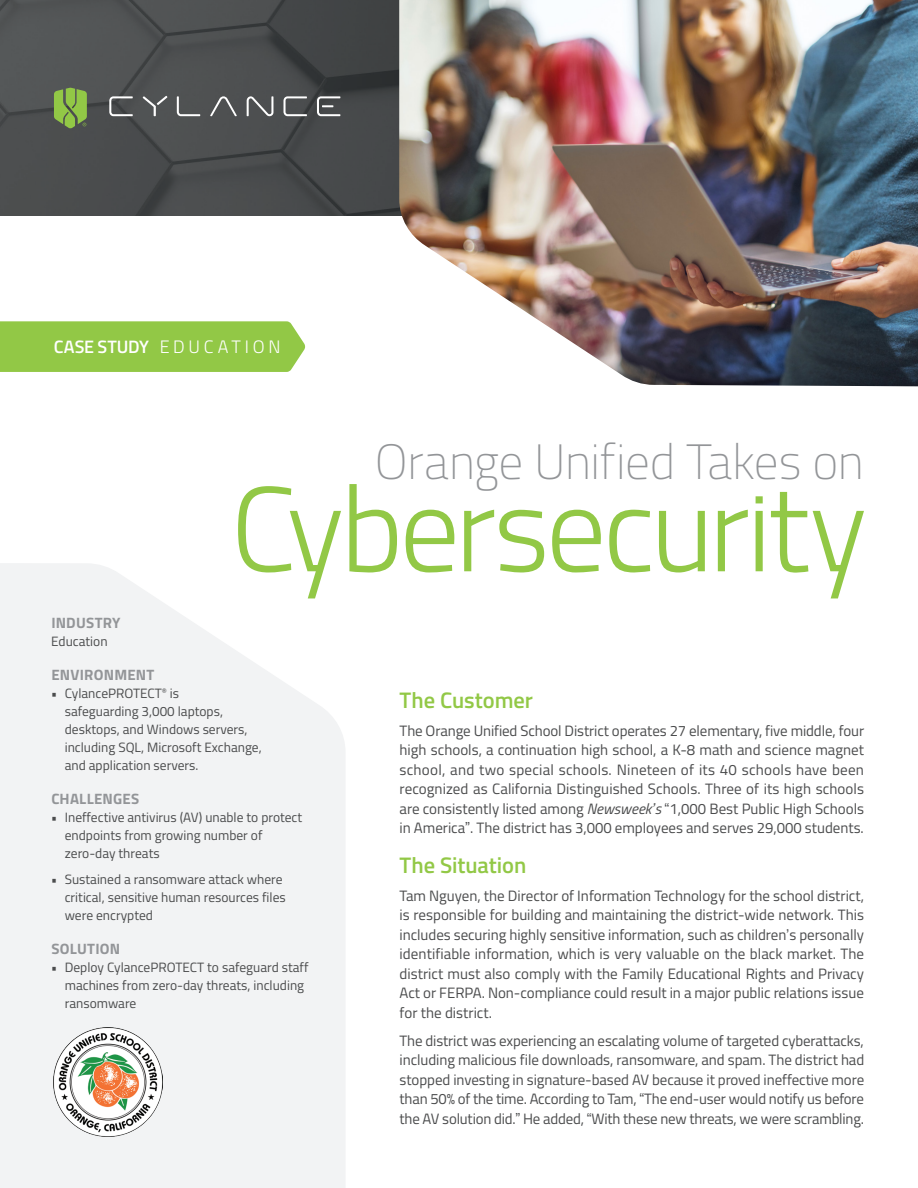
<style>
.page{position:relative;width:918px;height:1188px;background:#fff}
.page>*{position:absolute;margin:0;border:0;box-sizing:border-box;transform-origin:0 0}
.Headline_Gray{font:100 49.5px "Titillium";letter-spacing:-.01em;color:#939598}
.Subhead_Green{font:600 22.5px "Titillium";letter-spacing:-.005em;color:#92c846}
.Case_study_bug{font:600 18px "Titillium";letter-spacing:-.005em;color:#fff}
.Body_Copy{font:15px/19.5px "Titillium";letter-spacing:-.005em;color:#4b4c4d;text-align:justify}
.Sidebar_Headlines{font:700 15px "Titillium";letter-spacing:.015em;color:#939598}
.Sidebar_Copy{font:13.5px/18px "Titillium";color:#4b4c4d}
.s1{font-weight:300}
.s2{font-weight:700}
.s3{font-style:italic}
.s4{font-family:"Arial";font-style:italic}
.s5{font-family:"Arial"}
</style>
<div class="page">
<img style="left:0;top:0;width:399px;height:216px">
<svg style="left:54px;top:88px;width:33px;height:40px"></svg>
<svg style="left:247px;top:96px;width:26px;height:20px"></svg>
<svg style="left:109px;top:96px;width:24px;height:20px"></svg>
<svg style="left:177px;top:96px;width:23px;height:20px"></svg>
<svg style="left:284px;top:96px;width:23px;height:20px"></svg>
<svg style="left:143px;top:96px;width:24px;height:20px"></svg>
<svg style="left:210px;top:96px;width:27px;height:20px"></svg>
<svg style="left:317px;top:96px;width:23px;height:20px"></svg>
<div style="left:0;top:321px;width:305px;height:51px;background:#92c846"></div>
<svg style="left:0;top:563px;width:345px;height:625px;fill:#f2f3f4"></svg>
<svg style="left:238px;top:484px;width:626px;height:114px"></svg>
<img style="left:53px;top:1027px;width:109px;height:109px">
<img style="left:399px;top:0;width:519px;height:386px">
<p class="Case_study_bug" style="left:54px;top:334px;width:228px">CASE STUDY <span class="s1">EDUCATION</span></p>
<p class="Sidebar_Headlines" style="left:51px;top:611px;width:71px">INDUSTRY</p>
<p class="Sidebar_Copy" style="left:51px;top:632px;width:58px">Education</p>
<p class="Sidebar_Headlines" style="left:51px;top:663px;width:105px">ENVIRONMENT</p>
<p class="Sidebar_Copy" style="left:65px;top:684px;width:199px;text-indent:-14px"><span class="s2">•</span> CylancePROTECT<sup>®</sup> is<br>safeguarding 3,000 laptops, desktops, and Windows servers, including SQL, Microsoft Exchange, and application servers.</p>
<p class="Sidebar_Headlines" style="left:51px;top:787px;width:90px">CHALLENGES</p>
<p class="Sidebar_Copy" style="left:65px;top:808px;width:239px;text-indent:-14px"><span class="s2">•</span> Ineffective antivirus (AV) unable to protect endpoints from growing number of zero-day threats</p>
<p class="Sidebar_Copy" style="left:65px;top:870px;width:223px;text-indent:-14px"><span class="s2">•</span> Sustained a ransomware attack where critical, sensitive human resources files were encrypted</p>
<p class="Sidebar_Headlines" style="left:51px;top:937px;width:70px">SOLUTION</p>
<p class="Sidebar_Copy" style="left:65px;top:958px;width:245px;text-indent:-14px"><span class="s2">•</span> Deploy CylancePROTECT to safeguard staff machines from zero-day threats, including ransomware</p>
<p class="Headline_Gray" style="left:375px;top:427px;width:491px">Orange Unified Takes on</p>
<p class="Subhead_Green" style="left:400px;top:683px;width:135px">The Customer</p>
<p class="Body_Copy" style="left:400px;top:720px;width:466px">The Orange Unified School District operates 27 elementary, five middle, four high schools, a continuation high school, a K-8 math and science magnet school, and two special schools. Nineteen of its 40 schools have been recognized as California Distinguished Schools. Three of its high schools are consistently listed among <span class="s3">Newsweek</span><span class="s4">’</span><span class="s3">s</span> <span class="s5">“</span>1,000 Best Public High Schools in America<span class="s5">”</span>. The district has 3,000 employees and serves 29,000 students.</p>
<p class="Subhead_Green" style="left:400px;top:849px;width:128px">The Situation</p>
<p class="Body_Copy" style="left:400px;top:885px;width:466px">Tam Nguyen, the Director of Information Technology for the school district, is responsible for building and maintaining the district-wide network. This includes securing highly sensitive information, such as children<span class="s5">’</span>s personally identifiable information, which is very valuable on the black market. The district must also comply with the Family Educational Rights and Privacy Act or FERPA. Non-compliance could result in a major public relations issue for the district.</p>
<p class="Body_Copy" style="left:400px;top:1030px;width:466px">The district was experiencing an escalating volume of targeted cyberattacks, including malicious file downloads, ransomware, and spam. The district had stopped investing in signature-based AV because it proved ineffective more than 50% of the time. According to Tam, <span class="s5">“</span>The end-user would notify us before the AV solution did.<span class="s5">”</span> He added, <span class="s5">“</span>With these new threats, we were scrambling.</p>
</div>
